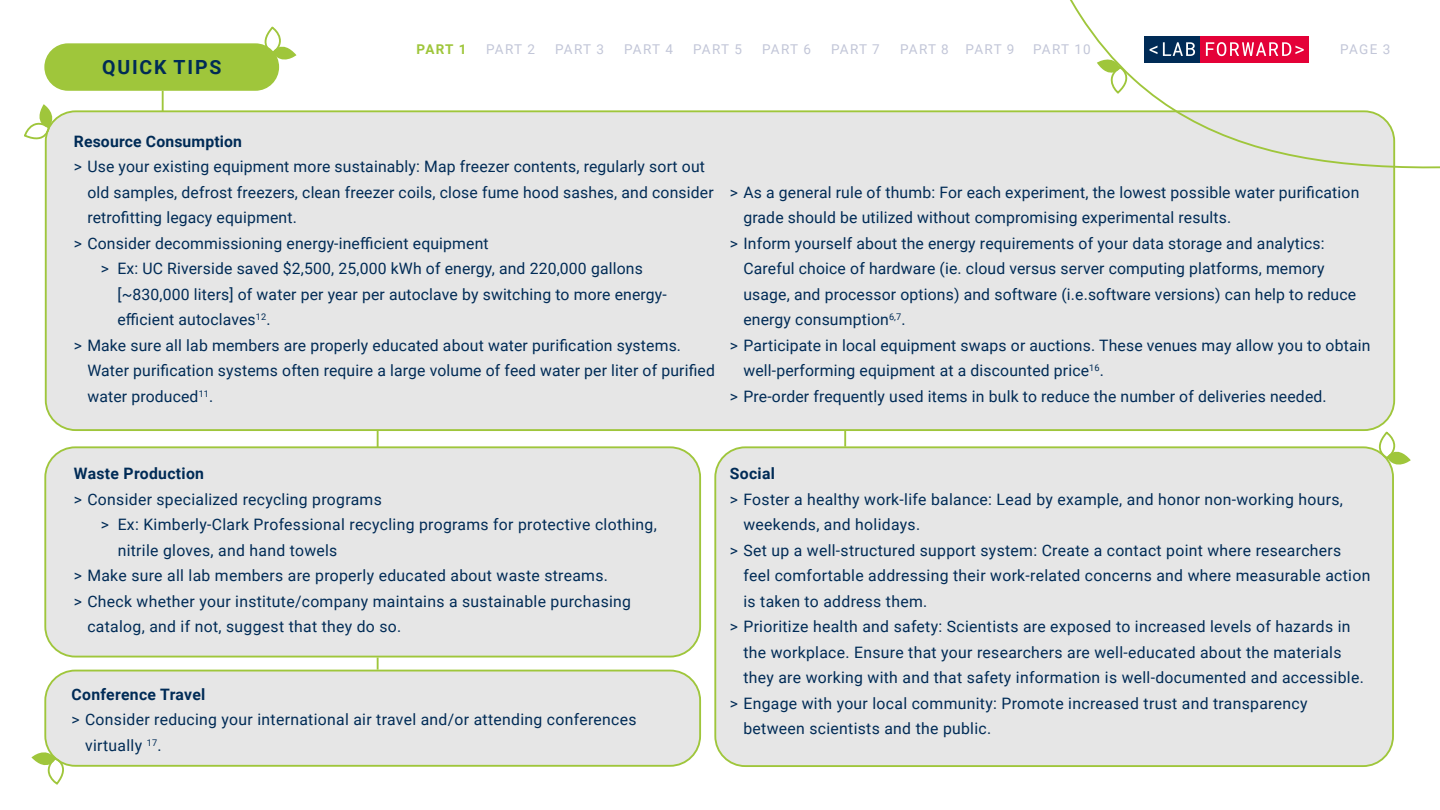
<style>
.page{position:relative;width:1440px;height:810px;background:#fff}
.page>*{position:absolute;margin:0;border:0;box-sizing:border-box;transform-origin:0 0}
.t1{font:700 19.5px "Roboto";letter-spacing:.095em;color:#002b56}
.t2{font:15.75px/25.5px "Roboto";letter-spacing:.01em;color:#002b56}
.t3{font:700 15.75px "Roboto";letter-spacing:.015em;color:#002b56}
.t4{font:13.5px "Roboto";letter-spacing:.055em;color:#c2c6d8}
.t5{font:700 13.5px "Roboto";color:#9fc63b}
</style>
<div class="page">
<div style="left:44px;top:43px;width:235px;height:48px;background:#9fc63b;border-radius:24px"></div>
<div style="left:46px;top:111px;width:1348px;height:319px;background:#e6e6e6;border-radius:30px"></div>
<div style="left:45px;top:671px;width:655px;height:95px;background:#e6e6e6;border-radius:30px"></div>
<div style="left:44px;top:670px;width:657px;height:97px;border:2px solid #9fc63b;border-radius:30px"></div>
<div style="left:45px;top:447px;width:655px;height:210px;background:#e6e6e6;border-radius:30px"></div>
<div style="left:44px;top:446px;width:657px;height:212px;border:2px solid #9fc63b;border-radius:30px"></div>
<div style="left:715px;top:447px;width:678px;height:319px;background:#e6e6e6;border-radius:30px"></div>
<div style="left:714px;top:446px;width:680px;height:321px;border:2px solid #9fc63b;border-radius:30px"></div>
<svg style="left:257px;top:26px;width:39px;height:41px"></svg>
<svg style="left:1371px;top:431px;width:40px;height:41px"></svg>
<svg style="left:24px;top:104px;width:35px;height:41px"></svg>
<svg style="left:31px;top:745px;width:41px;height:40px"></svg>
<hr style="left:162px;top:91px;width:2px;height:20px;background:#9fc63b">
<svg style="left:844px;top:431px;width:2px;height:16px"></svg>
<svg style="left:377px;top:431px;width:2px;height:16px"></svg>
<svg style="left:377px;top:658px;width:2px;height:12px"></svg>
<svg style="left:969px;top:0;width:471px;height:198px"></svg>
<p class="t1" style="left:102px;top:54px;width:121px">QUICK TIPS</p>
<p class="t5" style="left:417px;top:39px;width:51px">PART 1</p>
<p class="t4" style="left:486px;top:39px;width:50px">PART 2</p>
<p class="t4" style="left:555px;top:39px;width:50px">PART 3</p>
<p class="t4" style="left:624px;top:39px;width:50px">PART 4</p>
<p class="t4" style="left:693px;top:39px;width:50px">PART 5</p>
<p class="t4" style="left:762px;top:39px;width:50px">PART 6</p>
<p class="t4" style="left:831px;top:39px;width:50px">PART 7</p>
<p class="t4" style="left:900px;top:39px;width:116px">PART 8 PART 9</p>
<p class="t4" style="left:1033px;top:39px;width:59px">PART 10</p>
<p class="t4" style="left:1340px;top:39px;width:52px">PAGE 3</p>
<p class="t3" style="left:74px;top:130px;width:170px">Resource Consumption</p>
<p class="t2" style="left:74px;top:153px;width:633px">&gt; Use your existing equipment more sustainably: Map freezer contents, regularly sort out</p>
<p class="t2" style="left:87px;top:179px;width:628px">old samples, defrost freezers, clean freezer coils, close fume hood sashes, and consider</p>
<p class="t2" style="left:87px;top:204px;width:211px">retrofitting legacy equipment.</p>
<p class="t2" style="left:74px;top:230px;width:416px">&gt; Consider decommissioning energy-inefficient equipment</p>
<p class="t2" style="left:101px;top:255px;width:543px">&gt; Ex: UC Riverside saved $2,500, 25,000 kWh of energy, and 220,000 gallons</p>
<p class="t2" style="left:117px;top:281px;width:551px">[~830,000 liters] of water per year per autoclave by switching to more energy-</p>
<p class="t2" style="left:117px;top:306px;width:155px">efficient autoclaves<sup>12</sup>.</p>
<p class="t2" style="left:74px;top:332px;width:609px">&gt; Make sure all lab members are properly educated about water purification systems.</p>
<p class="t2" style="left:87px;top:357px;width:629px">Water purification systems often require a large volume of feed water per liter of purified</p>
<p class="t2" style="left:87px;top:383px;width:127px">water produced<sup>11</sup>.</p>
<p class="t2" style="left:730px;top:179px;width:631px">&gt; As a general rule of thumb: For each experiment, the lowest possible water purification</p>
<p class="t2" style="left:743px;top:204px;width:489px">grade should be utilized without compromising experimental results.</p>
<p class="t2" style="left:730px;top:230px;width:596px">&gt; Inform yourself about the energy requirements of your data storage and analytics:</p>
<p class="t2" style="left:743px;top:255px;width:583px">Careful choice of hardware (ie. cloud versus server computing platforms, memory</p>
<p class="t2" style="left:743px;top:281px;width:614px">usage, and processor options) and software (i.e.software versions) can help to reduce</p>
<p class="t2" style="left:743px;top:306px;width:164px">energy consumption<sup>6,7</sup>.</p>
<p class="t2" style="left:730px;top:332px;width:642px">&gt; Participate in local equipment swaps or auctions. These venues may allow you to obtain</p>
<p class="t2" style="left:743px;top:357px;width:362px">well-performing equipment at a discounted price<sup>16</sup>.</p>
<p class="t2" style="left:730px;top:383px;width:598px">&gt; Pre-order frequently used items in bulk to reduce the number of deliveries needed.</p>
<p class="t3" style="left:74px;top:462px;width:132px">Waste Production</p>
<p class="t2" style="left:74px;top:486px;width:309px">&gt; Consider specialized recycling programs</p>
<p class="t2" style="left:101px;top:511px;width:558px">&gt; Ex: Kimberly-Clark Professional recycling programs for protective clothing,</p>
<p class="t2" style="left:118px;top:537px;width:221px">nitrile gloves, and hand towels</p>
<p class="t2" style="left:74px;top:562px;width:536px">&gt; Make sure all lab members are properly educated about waste streams.</p>
<p class="t2" style="left:74px;top:588px;width:559px">&gt; Check whether your institute/company maintains a sustainable purchasing</p>
<p class="t2" style="left:87px;top:613px;width:315px">catalog, and if not, suggest that they do so.</p>
<p class="t3" style="left:72px;top:683px;width:135px">Conference Travel</p>
<p class="t2" style="left:85px;top:707px;width:553px;text-indent:-13px">&gt; Consider reducing your international air travel and/or attending conferences virtually <sup>17</sup>.</p>
<p class="t3" style="left:730px;top:462px;width:47px">Social</p>
<p class="t2" style="left:730px;top:486px;width:614px">&gt; Foster a healthy work-life balance: Lead by example, and honor non-working hours,</p>
<p class="t2" style="left:743px;top:511px;width:178px">weekends, and holidays.</p>
<p class="t2" style="left:730px;top:537px;width:613px">&gt; Set up a well-structured support system: Create a contact point where researchers</p>
<p class="t2" style="left:743px;top:562px;width:628px">feel comfortable addressing their work-related concerns and where measurable action</p>
<p class="t2" style="left:743px;top:588px;width:185px">is taken to address them.</p>
<p class="t2" style="left:730px;top:613px;width:622px">&gt; Prioritize health and safety: Scientists are exposed to increased levels of hazards in</p>
<p class="t2" style="left:743px;top:639px;width:600px">the workplace. Ensure that your researchers are well-educated about the materials</p>
<p class="t2" style="left:743px;top:664px;width:622px">they are working with and that safety information is well-documented and accessible.</p>
<p class="t2" style="left:730px;top:690px;width:579px">&gt; Engage with your local community: Promote increased trust and transparency</p>
<p class="t2" style="left:743px;top:715px;width:249px">between scientists and the public.</p>
</div>
